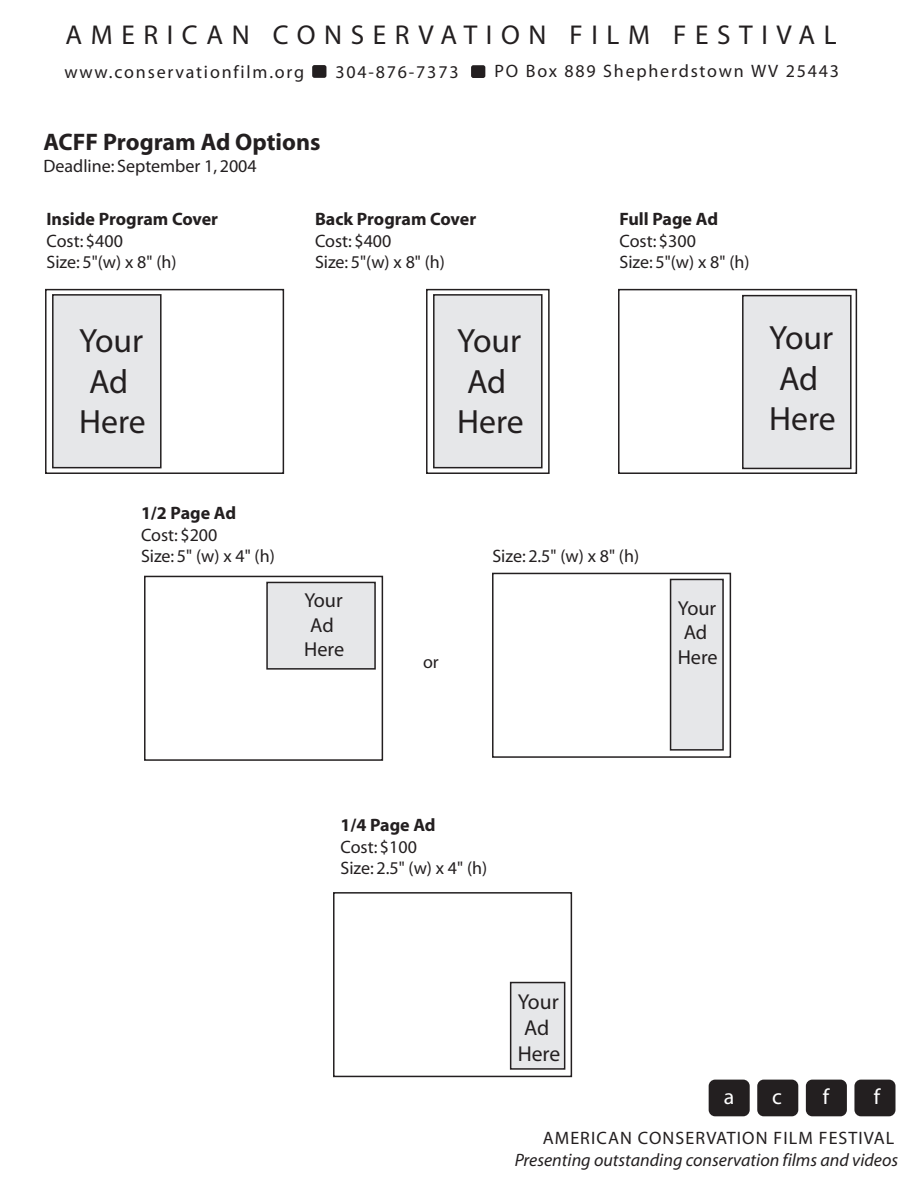
<style>
.page{position:relative;width:918px;height:1188px;background:#fff}
.page>*{position:absolute;margin:0;border:0;box-sizing:border-box;transform-origin:0 0}
.t1{font:33.75px/40.5px "Myriad";color:#231f20}
.t2{font:27.3px "Myriad";letter-spacing:.315em;color:#231f20}
.t3{font:700 24px "Myriad";color:#231f20}
.t4{font:21.9px "Myriad";color:#fff}
.t5{font:21.6px/26px "Myriad";color:#231f20}
.t6{font:20.25px/24.3px "Myriad";color:#231f20}
.t7{font:18px/21.6px "Myriad";color:#231f20}
.t8{font:18px "Myriad";letter-spacing:.1em;color:#231f20}
.t9{font:700 18px "Myriad";color:#231f20}
.t10{font:18px "Myriad";letter-spacing:.06em;color:#231f20}
.t11{font:italic 18px "Myriad";color:#231f20}
</style>
<div class="page">
<svg style="left:709px;top:1080px;width:41px;height:36px"></svg>
<div style="left:854px;top:1080px;width:42px;height:36px;background:#231f20"></div>
<svg style="left:806px;top:1080px;width:41px;height:36px"></svg>
<svg style="left:757px;top:1080px;width:41px;height:36px"></svg>
<svg style="left:471px;top:65px;width:14px;height:13px"></svg>
<svg style="left:312px;top:65px;width:14px;height:13px"></svg>
<div style="left:426px;top:289px;width:124px;height:185px;border:2px solid #231f20"></div>
<div style="left:434px;top:295px;width:108px;height:173px;background:#e6e7e9"></div>
<div style="left:433px;top:294px;width:110px;height:174px;border:2px solid #231f20"></div>
<div style="left:45px;top:289px;width:239px;height:185px;border:2px solid #231f20"></div>
<div style="left:53px;top:295px;width:108px;height:173px;background:#e6e7e9"></div>
<div style="left:52px;top:294px;width:110px;height:174px;border:2px solid #231f20"></div>
<div style="left:618px;top:289px;width:239px;height:185px;border:2px solid #231f20"></div>
<div style="left:743px;top:296px;width:108px;height:172px;background:#e6e7e9"></div>
<div style="left:742px;top:295px;width:110px;height:174px;border:2px solid #231f20"></div>
<div style="left:144px;top:576px;width:239px;height:185px;border:2px solid #231f20"></div>
<div style="left:267px;top:582px;width:108px;height:87px;background:#e6e7e9"></div>
<div style="left:266px;top:582px;width:110px;height:88px;border:2px solid #231f20"></div>
<div style="left:333px;top:892px;width:239px;height:185px;border:2px solid #231f20"></div>
<div style="left:511px;top:983px;width:54px;height:86px;background:#e6e7e9"></div>
<div style="left:510px;top:982px;width:55px;height:88px;border:2px solid #231f20"></div>
<div style="left:492px;top:573px;width:239px;height:185px;border:2px solid #231f20"></div>
<div style="left:671px;top:579px;width:52px;height:171px;background:#e6e7e9"></div>
<div style="left:670px;top:579px;width:54px;height:172px;border:2px solid #231f20"></div>
<h2 class="t2" style="left:66px;top:22px;width:773px">AMERICAN CONSERVATION FILM FESTIVAL</h2>
<p class="t8" style="left:65px;top:63px;width:241px">www.conservationfilm.org</p>
<p class="t8" style="left:335px;top:63px;width:125px">304-876-7373</p>
<p class="t8" style="left:495px;top:62px;width:346px">PO Box 889 Shepherdstown WV 25443</p>
<h3 class="t3" style="left:44px;top:130px;width:279px">ACFF Program Ad Options</h3>
<p class="t7" style="left:44px;top:156px;width:215px">Deadline: September 1, 2004</p>
<p class="t9" style="left:46px;top:210px;width:173px">Inside Program Cover</p>
<p class="t7" style="left:46px;top:231px;width:132px">Cost: $400<br>Size: 5"(w) x 8" (h)</p>
<p class="t9" style="left:315px;top:210px;width:163px">Back Program Cover</p>
<p class="t7" style="left:315px;top:231px;width:132px">Cost: $400<br>Size: 5"(w) x 8" (h)</p>
<p class="t9" style="left:620px;top:210px;width:100px">Full Page Ad</p>
<p class="t7" style="left:620px;top:231px;width:132px">Cost: $300<br>Size: 5"(w) x 8" (h)</p>
<h1 class="t1" style="left:79px;top:322px;width:68px">Your<br>Ad<br>Here</h1>
<h1 class="t1" style="left:769px;top:319px;width:68px">Your<br>Ad<br>Here</h1>
<h1 class="t1" style="left:457px;top:322px;width:68px">Your<br>Ad<br>Here</h1>
<p class="t9" style="left:141px;top:504px;width:97px">1/2 Page Ad</p>
<p class="t7" style="left:141px;top:525px;width:135px">Cost: $200<br>Size: 5" (w) x 4" (h)</p>
<p class="t6" style="left:304px;top:589px;width:42px">Your<br>Ad<br>Here</p>
<p class="t10" style="left:423px;top:653px;width:17px">or</p>
<p class="t10" style="left:492px;top:547px;width:148px">Size: 2.5" (w) x 8" (h)</p>
<p class="t6" style="left:678px;top:597px;width:42px">Your<br>Ad<br>Here</p>
<p class="t9" style="left:340px;top:816px;width:97px">1/4 Page Ad</p>
<p class="t7" style="left:340px;top:837px;width:148px">Cost: $100<br>Size: 2.5" (w) x 4" (h)</p>
<p class="t5" style="left:518px;top:990px;width:44px">Your<br>Ad<br>Here</p>
<p class="t4" style="left:724px;top:1086px;width:12px">a</p>
<p class="t4" style="left:772px;top:1086px;width:11px">c</p>
<p class="t4" style="left:823px;top:1086px;width:8px">f</p>
<p class="t4" style="left:874px;top:1086px;width:8px">f</p>
<p class="t10" style="left:543px;top:1129px;width:353px">AMERICAN CONSERVATION FILM FESTIVAL</p>
<p class="t11" style="left:515px;top:1151px;width:385px">Presenting outstanding conservation films and videos</p>
</div>
